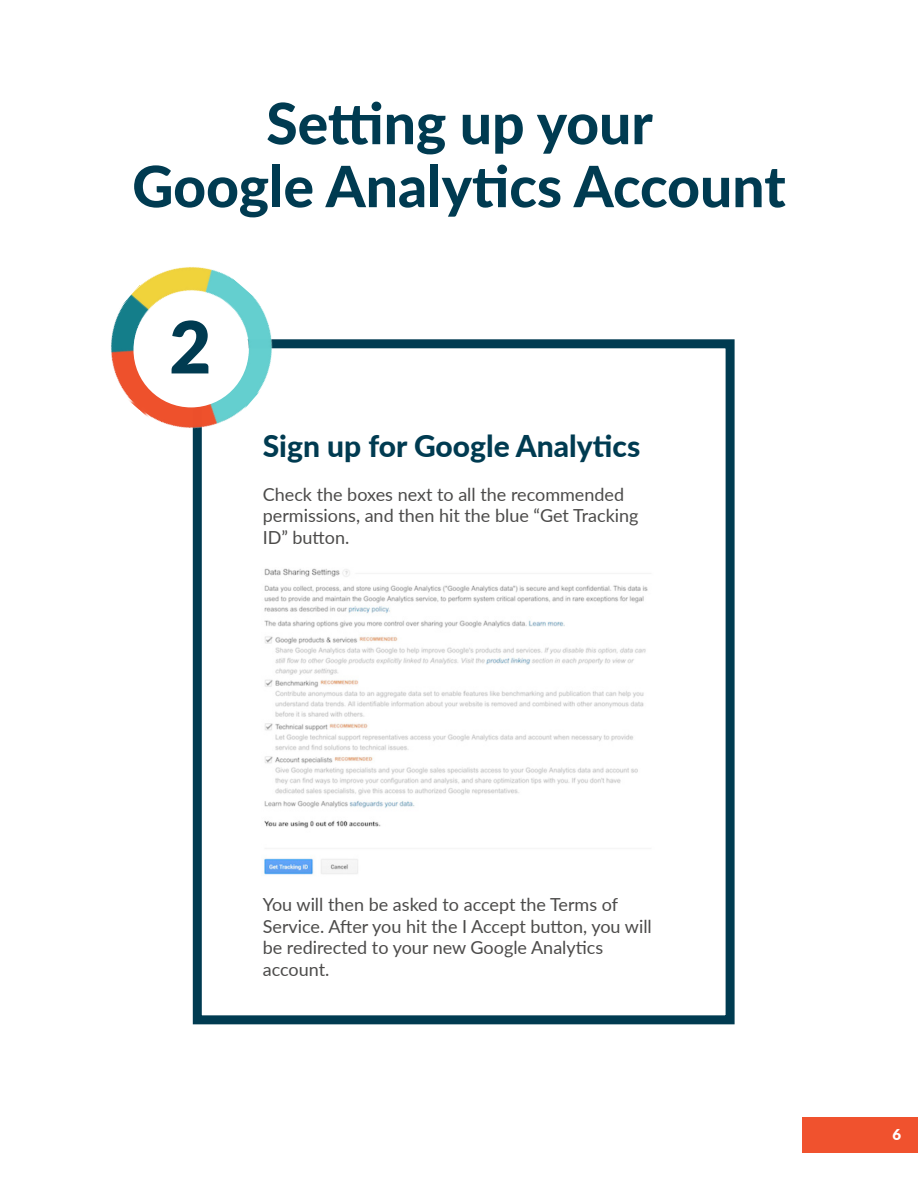
<style>
.page{position:relative;width:918px;height:1188px;background:#fff}
.page>*{position:absolute;margin:0;border:0;box-sizing:border-box;transform-origin:0 0}
.t1{font:900 72px "Lato";color:#003b51}
.t2{font:800 57px/63px "Lato";color:#003b51;text-align:center}
.t3{font:800 30px "Lato";color:#003b51}
.t4{font:18px/21.6px "Lato";color:#4c4b4a}
.t5{font:900 15px "Lato";color:#fff}
</style>
<div class="page">
<div style="left:193px;top:339px;width:542px;height:685px;border:9px solid #003b51"></div>
<div style="left:803px;top:1117px;width:115px;height:36px;background:#f0522e"></div>
<img style="left:111px;top:267px;width:170px;height:167px">
<div style="left:134px;top:292px;width:115px;height:115px;background:#fff;border-radius:50%"></div>
<img style="left:264px;top:568px;width:384px;height:307px">
<h2 class="t2" style="left:132px;top:89px;width:655px">Setting up your<br>Google Analytics Account</h2>
<h1 class="t1" style="left:169px;top:293px;width:43px">2</h1>
<h3 class="t3" style="left:263px;top:424px;width:379px">Sign up for Google Analytics</h3>
<p class="t4" style="left:263px;top:482px;width:377px">Check the boxes next to all the recommended permissions, and then hit the blue “Get Tracking<br>ID” button.</p>
<p class="t4" style="left:263px;top:893px;width:391px">You will then be asked to accept the Terms of Service. After you hit the I Accept button, you will be redirected to your new Google Analytics account.</p>
<p class="t5" style="left:892px;top:1123px;width:10px">6</p>
</div>
